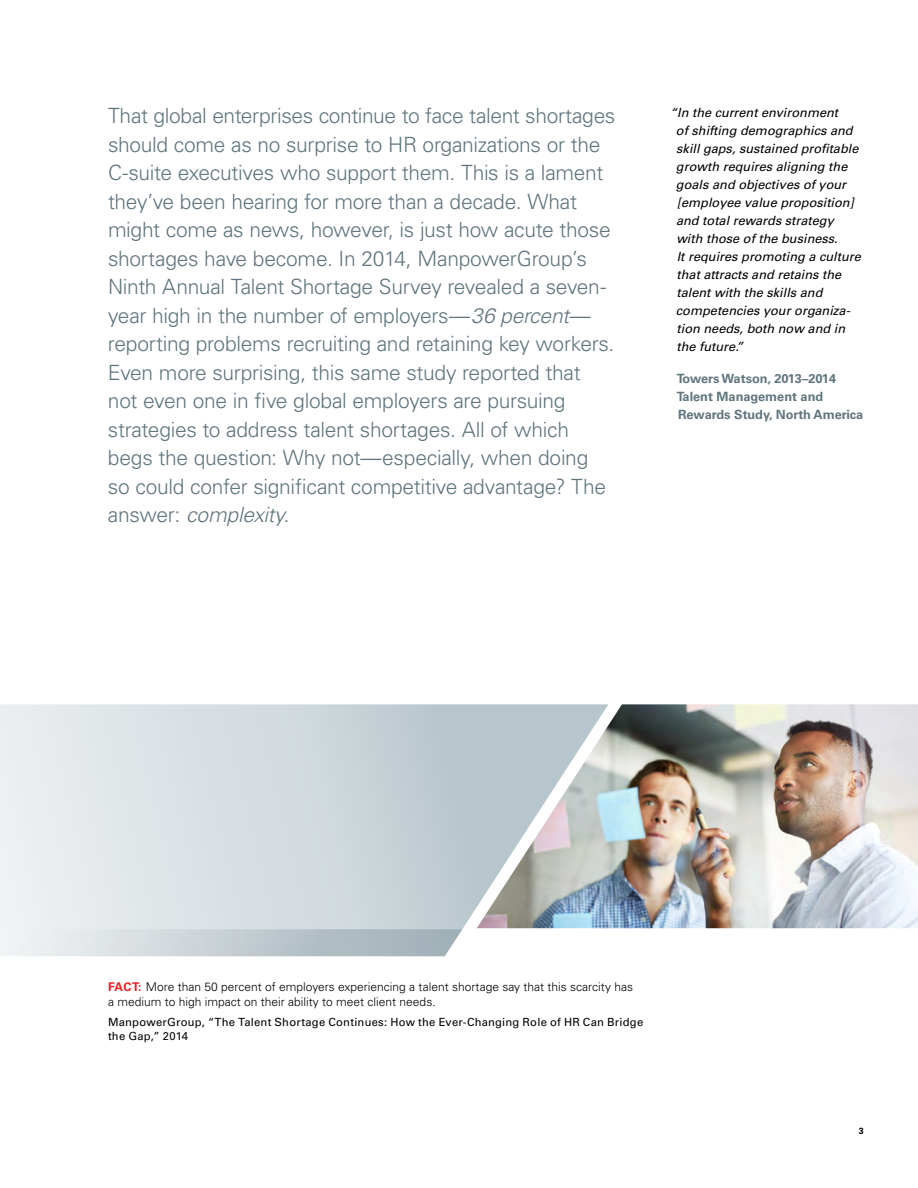
<style>
.page{position:relative;width:918px;height:1188px;background:#fff}
.page>*{position:absolute;margin:0;border:0;box-sizing:border-box;transform-origin:0 0}
.Document_Callout_Cop{font:300 21px/28.5px "Univers LT Std";letter-spacing:-.015em;color:#60757d}
.Sidebar_Quote{font:italic 12.75px/18px "Univers LT Std";color:#000}
.Sidebar_-_Quote_Auth{font:700 12.75px/18px "Univers LT Std";color:#60757d}
.Factoid_Body_-_Black{font:300 12px/14.7px "Univers LT Std";color:#000}
.Fact_Source_-_Black{font:11.25px/13.5px "Univers LT Std";letter-spacing:.02em;color:#000}
.t1{font:700 9px "Univers LT Std";color:#000}
.s1{font-style:italic}
.s2{font-weight:700;color:#ed1d24}
</style>
<div class="page">
<img style="left:608px;top:704px;width:310px;height:224px">
<svg style="left:462px;top:704px;width:146px;height:226px;background:#bcc6ca"></svg>
<svg style="left:0;top:704px;width:462px;height:252px;background:#d5dce0"></svg>
<p class="Document_Callout_Cop" style="left:108px;top:102px;width:509px">That global enterprises continue to face talent shortages should come as no surprise to HR organizations or the C-suite executives who support them. This is a lament they’ve been hearing for more than a decade. What might come as news, however, is just how acute those shortages have become. In 2014, ManpowerGroup’s Ninth Annual Talent Shortage Survey revealed a seven&shy;year high in the number of employers—<span class="s1">36 percent</span>— reporting problems recruiting and retaining key workers.<br>Even more surprising, this same study reported that<br>not even one in five global employers are pursuing strategies to address talent shortages. All of which begs the question: Why not—especially, when doing<br>so could confer significant competitive advantage? The answer: <span class="s1">complexity.</span></p>
<p class="Sidebar_Quote" style="left:676px;top:104px;width:186px;text-indent:-6px">“In the current environment<br>of shifting demographics and skill gaps, sustained profitable growth requires aligning the goals and objectives of your [employee value proposition] and total rewards strategy with those of the business.<br>It requires promoting a culture that attracts and retains the talent with the skills and competencies your organiza&shy;tion needs, both now and in the future.”</p>
<p class="Sidebar_-_Quote_Auth" style="left:677px;top:369px;width:188px">Towers Watson, 2013–2014<br>Talent Management and<br>Rewards Study, North America</p>
<p class="Factoid_Body_-_Black" style="left:108px;top:980px;width:527px"><span class="s2">FACT:</span> More than 50 percent of employers experiencing a talent shortage say that this scarcity has a medium to high impact on their ability to meet client needs.</p>
<p class="Fact_Source_-_Black" style="left:108px;top:1015px;width:537px">ManpowerGroup, “The Talent Shortage Continues: How the Ever-Changing Role of HR Can Bridge the Gap,” 2014</p>
<p class="t1" style="left:859px;top:1126px;width:7px">3</p>
</div>
